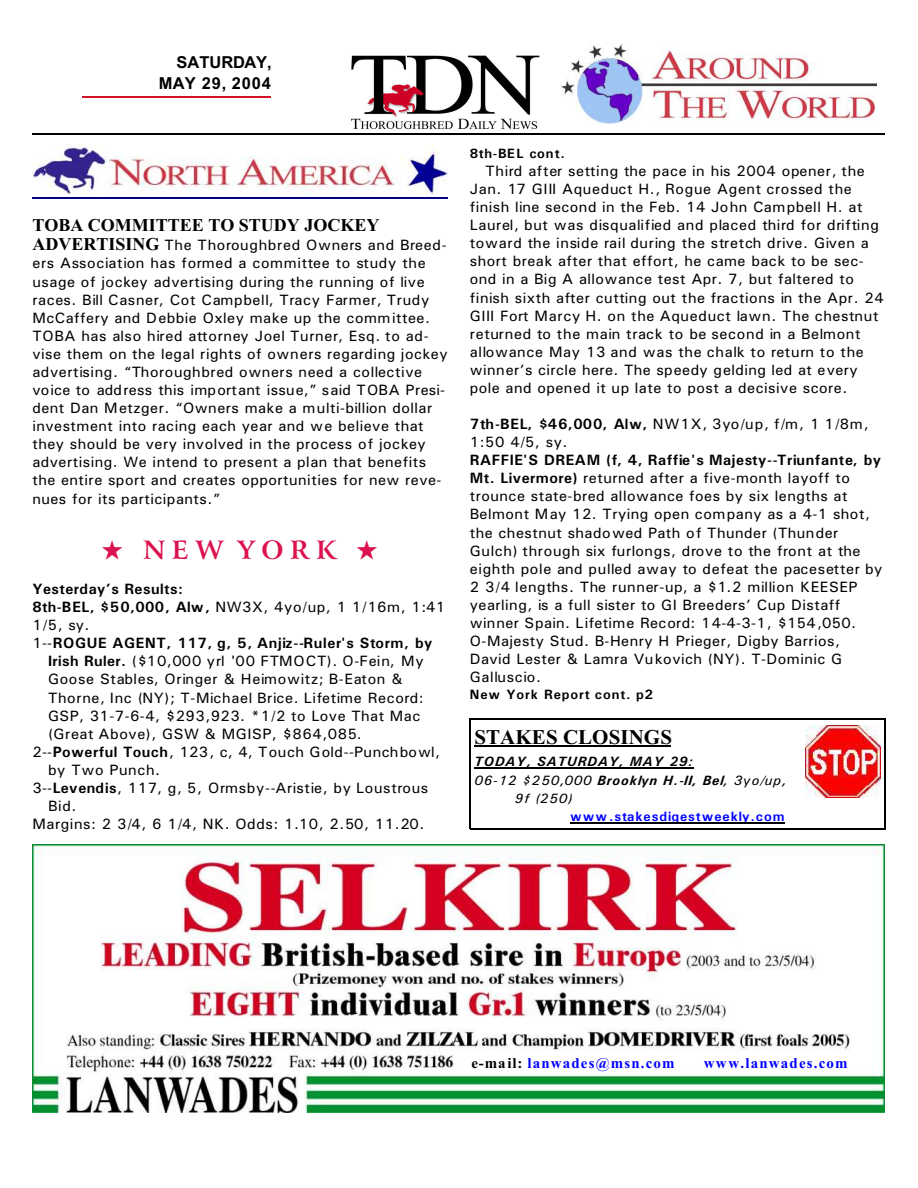
<style>
.page{position:relative;width:918px;height:1188px;background:#fff}
.page>*{position:absolute;margin:0;border:0;box-sizing:border-box;transform-origin:0 0}
.t1{font:700 25.5px "Arrus BT";letter-spacing:.255em;color:#db124d}
.t2{font:700 21px "Times New Roman";letter-spacing:.005em;color:#000}
.t3{font:700 18px "Times New Roman";color:#000}
.t4{font:700 16.5px/21.6px "Arial";color:#000;text-align:right}
.t5{font:15px/18.1px "Univers";letter-spacing:.03em;color:#000}
.t6{font:15px/18.1px "Univers";letter-spacing:.06em;color:#000}
.t7{font:700 15px "Univers";letter-spacing:.04em;color:#000}
.t8{font:15px "Univers";letter-spacing:.01em;color:#000}
.t9{font:700 15px "Times New Roman";letter-spacing:.08em;color:#00f}
.t10{font:italic 13.5px "Univers";letter-spacing:.065em;color:#000}
.t11{font:700 13.5px "Univers";letter-spacing:.065em;color:#00f}
.t12{font:italic 700 13.5px "Univers";letter-spacing:.065em;color:#000}
.t13{font:700 13.5px "Univers";letter-spacing:.065em;color:#000}
.t14{font:700 13.5px "Univers";letter-spacing:.045em;color:#000}
.s1{font-family:"Times New Roman";font-weight:700;font-size:18px}
.s2{font-weight:700}
.s3{font-weight:400}
.s4{color:#000}
</style>
<div class="page">
<hr style="left:82px;top:96px;width:189px;height:2px;background:#d41226">
<img style="left:561px;top:44px;width:315px;height:79px">
<img style="left:351px;top:55px;width:189px;height:75px">
<hr style="left:32px;top:134px;width:853px;height:1px;background:#000">
<img style="left:32px;top:145px;width:416px;height:49px">
<hr style="left:32px;top:197px;width:416px;height:1px;background:#000080">
<img style="left:32px;top:844px;width:852px;height:269px">
<img style="left:805px;top:726px;width:75px;height:72px">
<hr style="left:474px;top:745px;width:197px;height:1px;background:#000">
<hr style="left:474px;top:768px;width:220px;height:1px;background:#000">
<hr style="left:570px;top:823px;width:215px;height:1px;background:#000">
<hr style="left:470px;top:719px;width:1px;height:110px;background:#000">
<hr style="left:884px;top:719px;width:1px;height:110px;background:#000">
<hr style="left:470px;top:719px;width:415px;height:1px;background:#000">
<hr style="left:470px;top:828px;width:415px;height:1px;background:#000">
<p class="t4" style="left:159px;top:52px;width:114px">SATURDAY,<br>MAY 29, 2004</p>
<p class="t3" style="left:32px;top:218px;width:349px">TOBA COMMITTEE TO STUDY JOCKEY</p>
<p class="t5" style="left:32px;top:237px;width:417px"><span class="s1">ADVERTISING</span> The Thoroughbred Owners and Breed&shy;ers Association has formed a committee to study the usage of jockey advertising during the running of live races. Bill Casner, Cot Campbell, Tracy Farmer, Trudy McCaffery and Debbie Oxley make up the committee.<br>TOBA has also hired attorney Joel Turner, Esq. to ad&shy;vise them on the legal rights of owners regarding jockey advertising. “Thoroughbred owners need a collective voice to address this important issue,” said TOBA Presi&shy;dent Dan Metzger. “Owners make a multi-billion dollar investment into racing each year and we believe that they should be very involved in the process of jockey advertising. We intend to present a plan that benefits the entire sport and creates opportunities for new reve&shy;nues for its participants.”</p>
<h1 class="t1" style="left:102px;top:539px;width:278px">★ NEW YORK ★</h1>
<p class="t7" style="left:32px;top:583px;width:152px">Yesterday’s Results:</p>
<p class="t5" style="left:32px;top:599px;width:414px"><span class="s2">8th-BEL, $50,000, Alw,</span> NW3X, 4yo/up, 1 1/16m, 1:41</p>
<p class="t5" style="left:32px;top:617px;width:59px">1/5, sy.</p>
<p class="t7" style="left:32px;top:638px;width:402px"><span class="s3">1--</span>ROGUE AGENT, 117, g, 5, Anjiz--Ruler's Storm, by</p>
<p class="t6" style="left:48px;top:653px;width:377px"><span class="s2">Irish Ruler.</span> ($10,000 yrl '00 FTMOCT). O-Fein, My</p>
<p class="t5" style="left:48px;top:671px;width:356px">Goose Stables, Oringer &amp; Heimowitz; B-Eaton &amp;</p>
<p class="t5" style="left:48px;top:690px;width:377px">Thorne, Inc (NY); T-Michael Brice. Lifetime Record:</p>
<p class="t5" style="left:48px;top:708px;width:374px">GSP, 31-7-6-4, $293,923. *1/2 to Love That Mac</p>
<p class="t5" style="left:48px;top:726px;width:315px">(Great Above), GSW &amp; MGISP, $864,085.</p>
<p class="t8" style="left:32px;top:746px;width:409px">2--<span class="s2">Powerful Touch</span>, 123, c, 4, Touch Gold--Punchbowl,</p>
<p class="t5" style="left:48px;top:762px;width:114px">by Two Punch.</p>
<p class="t5" style="left:32px;top:780px;width:397px">3--<span class="s2">Levendis</span>, 117, g, 5, Ormsby--Aristie, by Loustrous</p>
<p class="t5" style="left:48px;top:798px;width:30px">Bid.</p>
<p class="t5" style="left:32px;top:816px;width:394px">Margins: 2 3/4, 6 1/4, NK. Odds: 1.10, 2.50, 11.20.</p>
<p class="t14" style="left:470px;top:149px;width:97px">8th-BEL cont.</p>
<p class="t5" style="left:470px;top:163px;width:416px;text-indent:16px">Third after setting the pace in his 2004 opener, the Jan. 17 GIII Aqueduct H., Rogue Agent crossed the finish line second in the Feb. 14 John Campbell H. at Laurel, but was disqualified and placed third for drifting toward the inside rail during the stretch drive. Given a short break after that effort, he came back to be sec&shy;ond in a Big A allowance test Apr. 7, but faltered to finish sixth after cutting out the fractions in the Apr. 24<br>GIII Fort Marcy H. on the Aqueduct lawn. The chestnut returned to the main track to be second in a Belmont allowance May 13 and was the chalk to return to the winner’s circle here. The speedy gelding led at every pole and opened it up late to post a decisive score.</p>
<p class="t6" style="left:470px;top:416px;width:401px"><span class="s2">7th-BEL, $46,000, Alw,</span> NW1X, 3yo/up, f/m, 1 1/8m,<br>1:50 4/5, sy.</p>
<p class="t5" style="left:470px;top:452px;width:414px"><span class="s2">RAFFIE'S DREAM (f, 4, Raffie's Majesty--Triunfante, by Mt. Livermore)</span> returned after a five-month layoff to trounce state-bred allowance foes by six lengths at Belmont May 12. Trying open company as a 4-1 shot, the chestnut shadowed Path of Thunder (Thunder Gulch) through six furlongs, drove to the front at the eighth pole and pulled away to defeat the pacesetter by 2 3/4 lengths. The runner-up, a $1.2 million KEESEP yearling, is a full sister to GI Breeders’ Cup Distaff winner Spain. Lifetime Record: 14-4-3-1, $154,050.<br>O-Majesty Stud. B-Henry H Prieger, Digby Barrios, David Lester &amp; Lamra Vukovich (NY). T-Dominic G Galluscio.</p>
<p class="t13" style="left:470px;top:690px;width:185px">New York Report cont. p2</p>
<h2 class="t2" style="left:474px;top:729px;width:199px">STAKES CLOSINGS</h2>
<p class="t12" style="left:474px;top:757px;width:220px">TODAY, SATURDAY, MAY 29:</p>
<p class="t10" style="left:474px;top:775px;width:314px">06-12 $250,000 <span class="s2">Brooklyn H.-II, Bel</span>, 3yo/up,</p>
<p class="t10" style="left:515px;top:794px;width:59px">9f (250)</p>
<p class="t11" style="left:570px;top:812px;width:216px">www.stakesdigestweekly.com</p>
<p class="t9" style="left:471px;top:1058px;width:205px"><span class="s4">e-mail:</span> lanwades@msn.com</p>
<p class="t9" style="left:704px;top:1058px;width:145px">www.lanwades.com</p>
</div>
